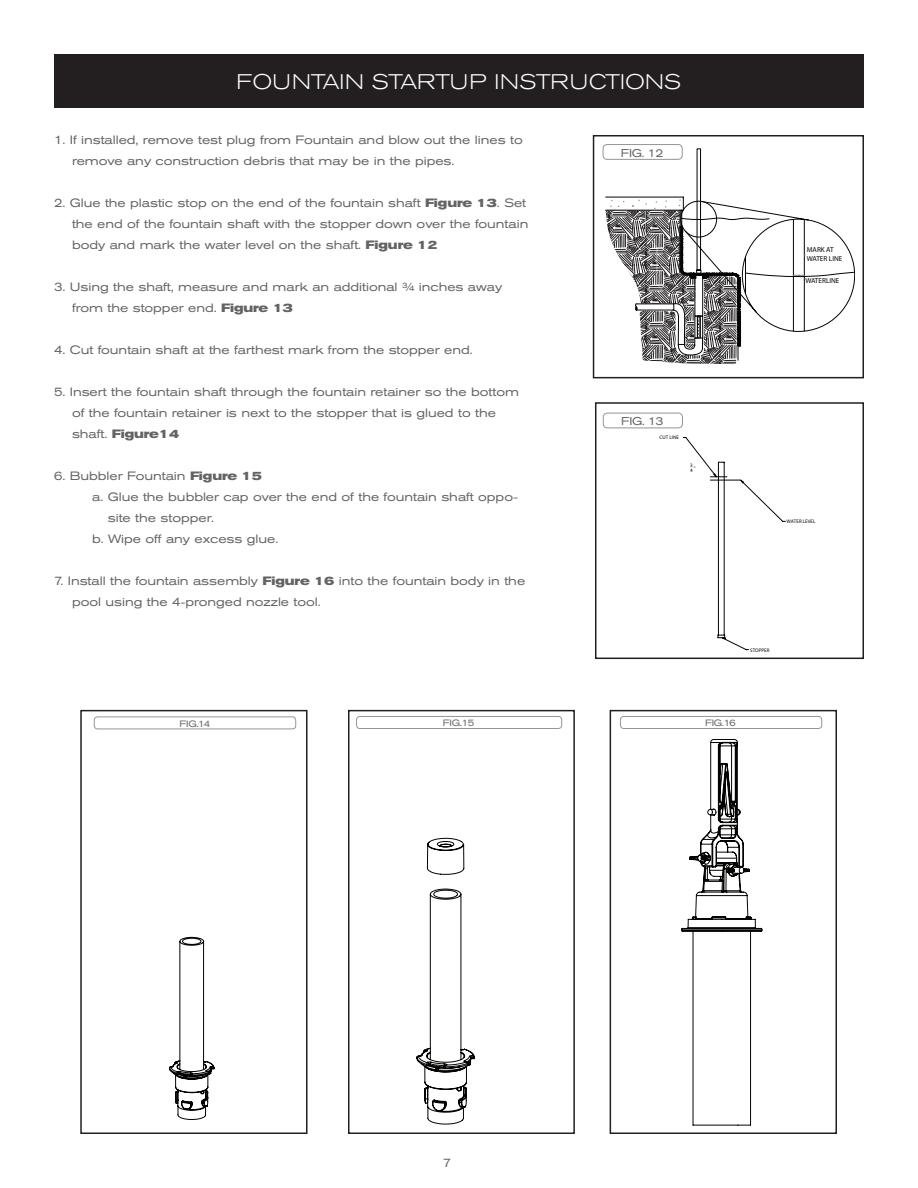
<style>
.page{position:relative;width:918px;height:1188px;background:#fff}
.page>*{position:absolute;margin:0;border:0;box-sizing:border-box;transform-origin:0 0}
.t1{font:300 expanded 21px "Akzidenz Grotesk BE";color:#fff}
.t2{font:expanded 12px/21px "Akzidenz Grotesk BE";letter-spacing:-.005em;color:#636366}
.t3{font:expanded 11.25px "Akzidenz Grotesk BE";letter-spacing:-.03em;color:#636366}
.t4{font:expanded 9.15px "Akzidenz Grotesk BE";letter-spacing:-.03em;color:#636366}
.t5{font:7.2px/8.7px "Myriad Pro";color:#040503}
.t6{font:5.1px/5.2px "Arial";color:#040503}
.s1{font-weight:700}
</style>
<div class="page">
<svg style="left:169px;top:937px;width:45px;height:183px"></svg>
<div style="left:80px;top:710px;width:228px;height:424px;border:2px solid #231f20"></div>
<div style="left:697px;top:149px;width:4px;height:121px;border:1px solid #040503"></div>
<svg style="left:605px;top:197px;width:250px;height:167px"></svg>
<div style="left:593px;top:135px;width:271px;height:243px;border:2px solid #231f20"></div>
<svg style="left:683px;top:437px;width:103px;height:213px"></svg>
<div style="left:595px;top:402px;width:269px;height:257px;border:2px solid #231f20"></div>
<div style="left:603px;top:144px;width:79px;height:15px;border:1px solid #939598;border-radius:4px"></div>
<div style="left:603px;top:413px;width:80px;height:15px;border:1px solid #939598;border-radius:4px"></div>
<svg style="left:681px;top:739px;width:81px;height:386px"></svg>
<div style="left:610px;top:710px;width:227px;height:424px;border:2px solid #231f20"></div>
<div style="left:94px;top:717px;width:202px;height:12px;border:1px solid #939598;border-radius:3px"></div>
<svg style="left:416px;top:838px;width:59px;height:287px"></svg>
<div style="left:348px;top:710px;width:227px;height:424px;border:2px solid #231f20"></div>
<div style="left:356px;top:716px;width:206px;height:13px;border:1px solid #939598;border-radius:3px"></div>
<div style="left:620px;top:716px;width:202px;height:13px;border:1px solid #939598;border-radius:3px"></div>
<div style="left:54px;top:54px;width:810px;height:54px;background:#231f20"></div>
<h1 class="t1" style="left:237px;top:69px;width:398px">FOUNTAIN STARTUP IN STRUCTION</h1>
<h1 class="t1" style="left:664px;top:69px;width:19px">S</h1>
<p class="t2" style="left:72px;top:130px;width:452px;text-indent:-18px">1. If installed, remove test plug from Fountain and blow out the lines to remove any construction debris that may be in the pipes.</p>
<p class="t2" style="left:72px;top:193px;width:458px;text-indent:-18px">2. Glue the plastic stop on the end of the fountain shaft <span class="s1">Figure 13</span>. Set the end of the fountain shaft with the stopper down over the fountain body and mark the water level on the shaft. <span class="s1">Figure 12</span></p>
<p class="t2" style="left:72px;top:277px;width:432px;text-indent:-18px">3. Using the shaft, measure and mark an additional ¾ inches away from the stopper end. <span class="s1">Figure 13</span></p>
<p class="t2" style="left:54px;top:340px;width:420px">4. Cut fountain shaft at the farthest mark from the stopper end.</p>
<p class="t2" style="left:72px;top:382px;width:449px;text-indent:-18px">5. Insert the fountain shaft through the fountain retainer so the bottom of the fountain retainer is next to the stopper that is glued to the shaft. <span class="s1">Figure14</span></p>
<p class="t2" style="left:54px;top:466px;width:210px">6. Bubbler Fountain <span class="s1">Figure 15</span></p>
<p class="t2" style="left:92px;top:487px;width:427px">a. Glue the bubbler cap over the end of the fountain shaft oppo-</p>
<p class="t2" style="left:108px;top:508px;width:108px">site the stopper.</p>
<p class="t2" style="left:92px;top:529px;width:188px">b. Wipe off any excess glue.</p>
<p class="t2" style="left:72px;top:571px;width:455px;text-indent:-18px">7. Install the fountain assembly <span class="s1">Figure 16</span> into the fountain body in the pool using the 4-pronged nozzle tool.</p>
<p class="t3" style="left:621px;top:146px;width:44px">Fig. 12</p>
<p class="t3" style="left:621px;top:414px;width:44px">Fig. 13</p>
<p class="t6" style="left:660px;top:435px;width:21px">CUT LINE</p>
<p class="t6" style="left:690px;top:462px;width:4px">3<br>4</p>
<p class="t6" style="left:694px;top:465px;width:3px">"</p>
<p class="t5" style="left:807px;top:246px;width:37px">MARK AT<br>WATER LINE</p>
<p class="t5" style="left:805px;top:276px;width:36px">WATERLINE</p>
<p class="t6" style="left:787px;top:519px;width:31px">WATER LEVEL</p>
<p class="t6" style="left:750px;top:647px;width:21px">STOPPER</p>
<p class="t4" style="left:179px;top:718px;width:32px">Fig.14</p>
<p class="t4" style="left:443px;top:718px;width:33px">Fig.15</p>
<p class="t4" style="left:705px;top:718px;width:32px">Fig.16</p>
<p class="t2" style="left:443px;top:1152px;width:10px">7</p>
</div>
